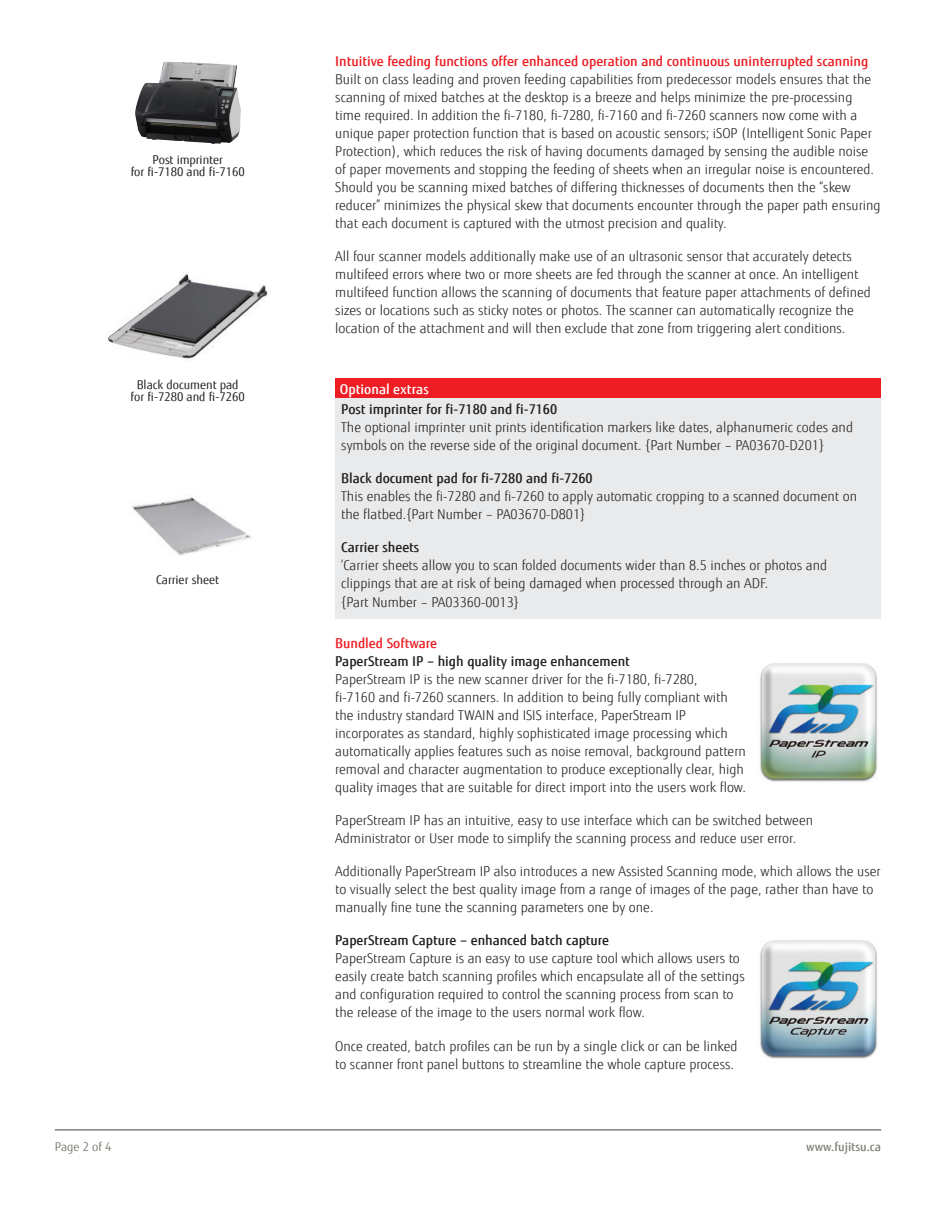
<style>
.page{position:relative;width:936px;height:1206px;background:#fff}
.page>*{position:absolute;margin:0;border:0;box-sizing:border-box;transform-origin:0 0}
.Fujitsu_Body_Text{font:300 13.5px/18px "Fujitsu Sans";color:#231f20}
.Fujitsu_Body_text_Su{font:500 13.5px "Fujitsu Sans";color:#231f20}
.Fujitsu_Section_Head{font:500 13.5px "Fujitsu Sans";color:#ee1d23}
.Fujitsu_Table_Header{font:500 13.5px "Fujitsu Sans";letter-spacing:.005em;color:#fff}
.Fujitsu_Body_Text-2{font:12px/12px "Fujitsu Sans";color:#231f20;text-align:center}
.t1{font:500 12px "Fujitsu Sans";color:#818178}
.Fujitsu_Pagination{font:12px "Fujitsu Sans";color:#818178}
</style>
<div class="page">
<hr style="left:55px;top:1129px;width:826px;height:2px;background:#818178">
<img style="left:135px;top:62px;width:106px;height:82px">
<img style="left:107px;top:274px;width:161px;height:85px">
<img style="left:132px;top:497px;width:120px;height:59px">
<img style="left:760px;top:663px;width:117px;height:119px">
<img style="left:760px;top:940px;width:117px;height:119px">
<div style="left:335px;top:378px;width:546px;height:20px;background:#ee1d23"></div>
<div style="left:335px;top:398px;width:546px;height:221px;background:#e9eaeb"></div>
<p class="Fujitsu_Body_Text-2" style="left:131px;top:154px;width:116px">Post imprinter<br>for fi-7180 and fi-7160</p>
<p class="Fujitsu_Body_Text-2" style="left:131px;top:379px;width:116px">Black document pad for fi-7280 and fi-7260</p>
<p class="Fujitsu_Body_Text-2" style="left:156px;top:573px;width:64px">Carrier sheet</p>
<p class="Fujitsu_Section_Head" style="left:335px;top:53px;width:535px">Intuitive feeding functions offer enhanced operation and continuous uninterrupted scanning</p>
<p class="Fujitsu_Body_Text" style="left:335px;top:70px;width:547px">Built on class leading and proven feeding capabilities from predecessor models ensures that the scanning of mixed batches at the desktop is a breeze and helps minimize the pre-processing time required. In addition the fi-7180, fi-7280, fi-7160 and fi-7260 scanners now come with a unique paper protection function that is based on acoustic sensors; iSOP (Intelligent Sonic Paper Protection), which reduces the risk of having documents damaged by sensing the audible noise of paper movements and stopping the feeding of sheets when an irregular noise is encountered.<br>Should you be scanning mixed batches of differing thicknesses of documents then the “skew reducer” minimizes the physical skew that documents encounter through the paper path ensuring that each document is captured with the utmost precision and quality.</p>
<p class="Fujitsu_Body_Text" style="left:335px;top:248px;width:537px">All four scanner models additionally make use of an ultrasonic sensor that accurately detects multifeed errors where two or more sheets are fed through the scanner at once. An intelligent multifeed function allows the scanning of documents that feature paper attachments of defined sizes or locations such as sticky notes or photos. The scanner can automatically recognize the location of the attachment and will then exclude that zone from triggering alert conditions.</p>
<p class="Fujitsu_Table_Header" style="left:340px;top:381px;width:91px">Optional extras</p>
<p class="Fujitsu_Body_text_Su" style="left:341px;top:401px;width:217px">Post imprinter for fi-7180 and fi-7160</p>
<p class="Fujitsu_Body_Text" style="left:341px;top:419px;width:513px">The optional imprinter unit prints identification markers like dates, alphanumeric codes and symbols on the reverse side of the original document. {Part Number – PA03670-D201}</p>
<p class="Fujitsu_Body_text_Su" style="left:341px;top:470px;width:253px">Black document pad for fi-7280 and fi-7260</p>
<p class="Fujitsu_Body_Text" style="left:341px;top:488px;width:517px">This enables the fi-7280 and fi-7260 to apply automatic cropping to a scanned document on the flatbed.{Part Number – PA03670-D801}</p>
<p class="Fujitsu_Body_text_Su" style="left:341px;top:539px;width:80px">Carrier sheets</p>
<p class="Fujitsu_Body_Text" style="left:341px;top:557px;width:487px">‘Carrier sheets allow you to scan folded documents wider than 8.5 inches or photos and clippings that are at risk of being damaged when processed through an ADF.<br>{Part Number – PA03360-0013}</p>
<p class="Fujitsu_Section_Head" style="left:335px;top:635px;width:103px">Bundled Software</p>
<p class="Fujitsu_Body_text_Su" style="left:335px;top:653px;width:296px">PaperStream IP – high quality image enhancement</p>
<p class="Fujitsu_Body_Text" style="left:335px;top:670px;width:412px">PaperStream IP is the new scanner driver for the fi-7180, fi-7280,<br>fi-7160 and fi-7260 scanners. In addition to being fully compliant with the industry standard TWAIN and ISIS interface, PaperStream IP incorporates as standard, highly sophisticated image processing which automatically applies features such as noise removal, background pattern removal and character augmentation to produce exceptionally clear, high quality images that are suitable for direct import into the users work flow.</p>
<p class="Fujitsu_Body_Text" style="left:335px;top:812px;width:479px">PaperStream IP has an intuitive, easy to use interface which can be switched between<br>Administrator or User mode to simplify the scanning process and reduce user error.</p>
<p class="Fujitsu_Body_Text" style="left:335px;top:863px;width:547px">Additionally PaperStream IP also introduces a new Assisted Scanning mode, which allows the user to visually select the best quality image from a range of images of the page, rather than have to manually fine tune the scanning parameters one by one.</p>
<p class="Fujitsu_Body_text_Su" style="left:335px;top:932px;width:275px">PaperStream Capture – enhanced batch capture</p>
<p class="Fujitsu_Body_Text" style="left:335px;top:950px;width:411px">PaperStream Capture is an easy to use capture tool which allows users to easily create batch scanning profiles which encapsulate all of the settings and configuration required to control the scanning process from scan to the release of the image to the users normal work flow.</p>
<p class="Fujitsu_Body_Text" style="left:335px;top:1037px;width:404px">Once created, batch profiles can be run by a single click or can be linked to scanner front panel buttons to streamline the whole capture process.</p>
<p class="Fujitsu_Pagination" style="left:55px;top:1140px;width:58px">Page 2 of 4</p>
<p class="t1" style="left:806px;top:1139px;width:76px">www.fujitsu.ca</p>
</div>
